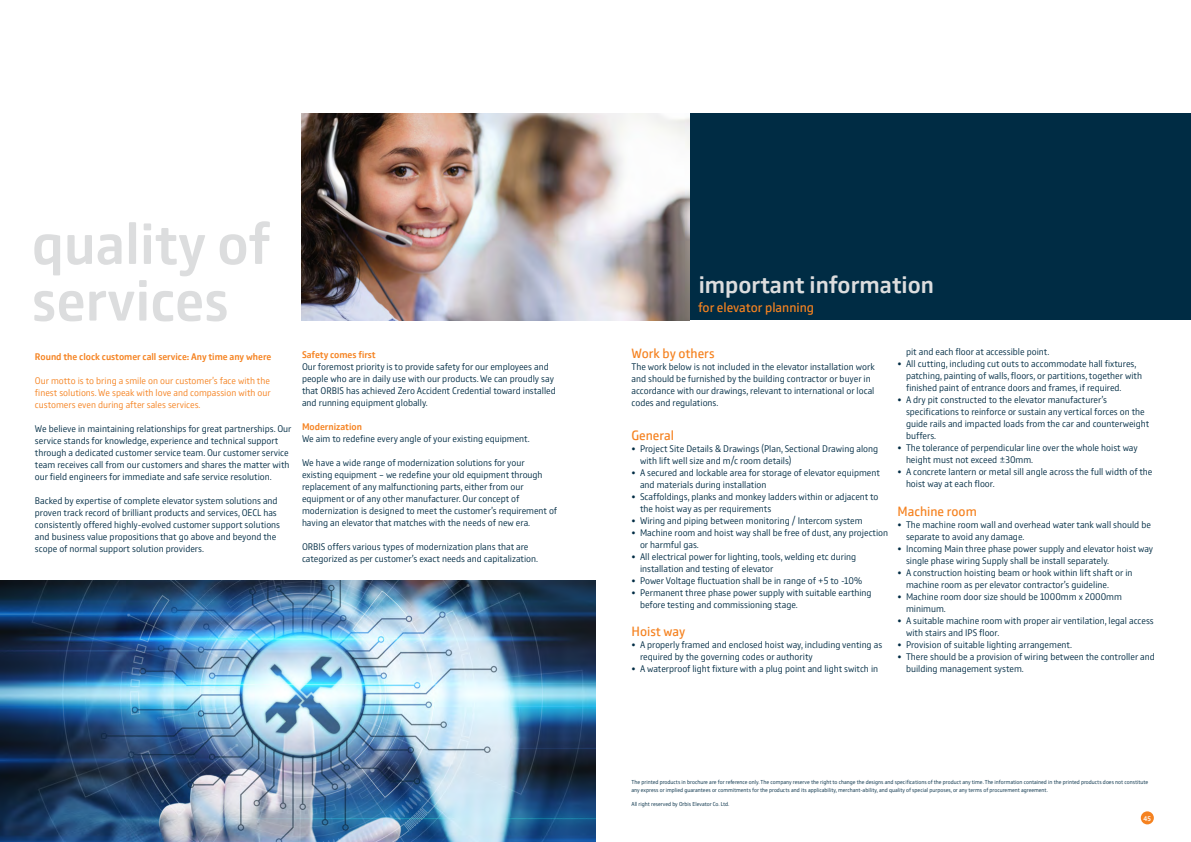
<style>
.page{position:relative;width:1191px;height:842px;background:#fff}
.page>*{position:absolute;margin:0;border:0;box-sizing:border-box;transform-origin:0 0}
.t1{font:500 60.5px/56.6px "Comspot";color:#dcddde}
.t2{font:500 25px "Comspot";color:#dcddde}
.t3{font:14px "Comspot";color:#f58220}
.t4{font:300 10px/12px "Comspot";color:#002c44}
.t5{font:300 10px/12px "Comspot";color:#f58220;text-align:justify}
.t6{font:500 10px "Comspot";color:#f58220}
.t7{font:500 7px "Comspot";color:#fff}
.t8{font:300 6px/7.2px "Comspot";color:#002c44}
</style>
<div class="page">
<div style="left:1140px;top:811px;width:13px;height:13px;background:#f58220;border-radius:50%"></div>
<div style="left:595px;top:113px;width:596px;height:207px;background:#002c44"></div>
<img style="left:0;top:581px;width:595px;height:261px">
<img style="left:301px;top:113px;width:388px;height:207px">
<h1 class="t1" style="left:32px;top:213px;width:240px">quality of services</h1>
<p class="t6" style="left:35px;top:349px;width:238px">Round the clock customer call service: Any time any where</p>
<p class="t5" style="left:35px;top:374px;width:237px">Our motto is to bring a smile on our customer’s face with the finest solutions. We speak with love and compassion with our customers even during after sales services.</p>
<p class="t4" style="left:35px;top:422px;width:258px">We believe in maintaining relationships for great partnerships. Our service stands for knowledge, experience and technical support through a dedicated customer service team. Our customer service team receives call from our customers and shares the matter with our field engineers for immediate and safe service resolution.</p>
<p class="t4" style="left:35px;top:494px;width:247px">Backed by expertise of complete elevator system solutions and proven track record of brilliant products and services, OECL has consistently offered highly-evolved customer support solutions and business value propositions that go above and beyond the scope of normal support solution providers.</p>
<p class="t6" style="left:302px;top:348px;width:75px">Safety comes first</p>
<p class="t4" style="left:302px;top:361px;width:255px">Our foremost priority is to provide safety for our employees and people who are in daily use with our products. We can proudly say that ORBIS has achieved Zero Accident Credential toward installed and running equipment globally.</p>
<p class="t6" style="left:302px;top:420px;width:62px">Modernization</p>
<p class="t4" style="left:302px;top:433px;width:229px">We aim to redefine every angle of your existing equipment.</p>
<p class="t4" style="left:302px;top:457px;width:257px">We have a wide range of modernization solutions for your existing equipment – we redefine your old equipment through replacement of any malfunctioning parts, either from our equipment or of any other manufacturer. Our concept of modernization is designed to meet the customer’s requirement of having an elevator that matches with the needs of new era.</p>
<p class="t4" style="left:302px;top:541px;width:237px">ORBIS offers various types of modernization plans that are categorized as per customer’s exact needs and capitalization.</p>
<h2 class="t2" style="left:698px;top:267px;width:237px">important information</h2>
<h3 class="t3" style="left:698px;top:297px;width:118px">for elevator planning</h3>
<h3 class="t3" style="left:631px;top:343px;width:84px">Work by others</h3>
<p class="t4" style="left:631px;top:360px;width:245px">The work below is not included in the elevator installation work and should be furnished by the building contractor or buyer in accordance with our drawings, relevant to international or local codes and regulations.</p>
<h3 class="t3" style="left:631px;top:425px;width:44px">General</h3>
<p class="t4" style="left:640px;top:442px;width:240px;text-indent:-8px">• Project Site Details &amp; Drawings (Plan, Sectional Drawing along with lift well size and m/c room details)</p>
<p class="t4" style="left:640px;top:466px;width:241px;text-indent:-8px">• A secured and lockable area for storage of elevator equipment and materials during installation</p>
<p class="t4" style="left:640px;top:490px;width:240px;text-indent:-8px">• Scaffoldings, planks and monkey ladders within or adjacent to the hoist way as per requirements</p>
<p class="t4" style="left:631px;top:514px;width:233px">• Wiring and piping between monitoring / Intercom system</p>
<p class="t4" style="left:640px;top:526px;width:250px;text-indent:-8px">• Machine room and hoist way shall be free of dust, any projection or harmful gas.</p>
<p class="t4" style="left:640px;top:550px;width:218px;text-indent:-8px">• All electrical power for lighting, tools, welding etc during installation and testing of elevator</p>
<p class="t4" style="left:631px;top:574px;width:232px">• Power Voltage fluctuation shall be in range of +5 to -10%</p>
<p class="t4" style="left:640px;top:586px;width:233px;text-indent:-8px">• Permanent three phase power supply with suitable earthing before testing and commissioning stage.</p>
<h3 class="t3" style="left:631px;top:622px;width:55px">Hoist way</h3>
<p class="t4" style="left:640px;top:638px;width:244px;text-indent:-8px">• A properly framed and enclosed hoist way, including venting as required by the governing codes or authority</p>
<p class="t4" style="left:631px;top:662px;width:248px">• A waterproof light fixture with a plug point and light switch in</p>
<p class="t4" style="left:906px;top:345px;width:145px">pit and each floor at accessible point.</p>
<p class="t4" style="left:906px;top:357px;width:237px;text-indent:-8px">• All cutting, including cut outs to accommodate hall fixtures, patching, painting of walls, floors, or partitions, together with finished paint of entrance doors and frames, if required.</p>
<p class="t4" style="left:906px;top:393px;width:245px;text-indent:-8px">• A dry pit constructed to the elevator manufacturer’s specifications to reinforce or sustain any vertical forces on the guide rails and impacted loads from the car and counterweight buffers.</p>
<p class="t4" style="left:906px;top:441px;width:233px;text-indent:-8px">• The tolerance of perpendicular line over the whole hoist way height must not exceed ±30mm.</p>
<p class="t4" style="left:906px;top:465px;width:248px;text-indent:-8px">• A concrete lantern or metal sill angle across the full width of the hoist way at each floor.</p>
<h3 class="t3" style="left:897px;top:501px;width:81px">Machine room</h3>
<p class="t4" style="left:906px;top:518px;width:246px;text-indent:-8px">• The machine room wall and overhead water tank wall should be separate to avoid any damage.</p>
<p class="t4" style="left:906px;top:542px;width:249px;text-indent:-8px">• Incoming Main three phase power supply and elevator hoist way single phase wiring Supply shall be install separately.</p>
<p class="t4" style="left:906px;top:566px;width:228px;text-indent:-8px">• A construction hoisting beam or hook within lift shaft or in machine room as per elevator contractor’s guideline.</p>
<p class="t4" style="left:906px;top:590px;width:217px;text-indent:-8px">• Machine room door size should be 1000mm x 2000mm minimum.</p>
<p class="t4" style="left:906px;top:614px;width:249px;text-indent:-8px">• A suitable machine room with proper air ventilation, legal access with stairs and IPS floor.</p>
<p class="t4" style="left:897px;top:638px;width:176px">• Provision of suitable lighting arrangement.</p>
<p class="t4" style="left:906px;top:650px;width:250px;text-indent:-8px">• There should be a provision of wiring between the controller and building management system.</p>
<p class="t8" style="left:631px;top:778px;width:518px">The printed products in brochure are for reference only. The company reserve the right to change the designs and specifications of the product any time. The information contained in the printed products does not constitute any express or implied guarantees or commitments for the products and its applicability, merchant-ability, and quality of special purposes, or any terms of procurement agreement.</p>
<p class="t8" style="left:631px;top:800px;width:99px">All right reserved by Orbis Elevator Co. Ltd.</p>
<p class="t7" style="left:1143px;top:813px;width:9px">45</p>
</div>
